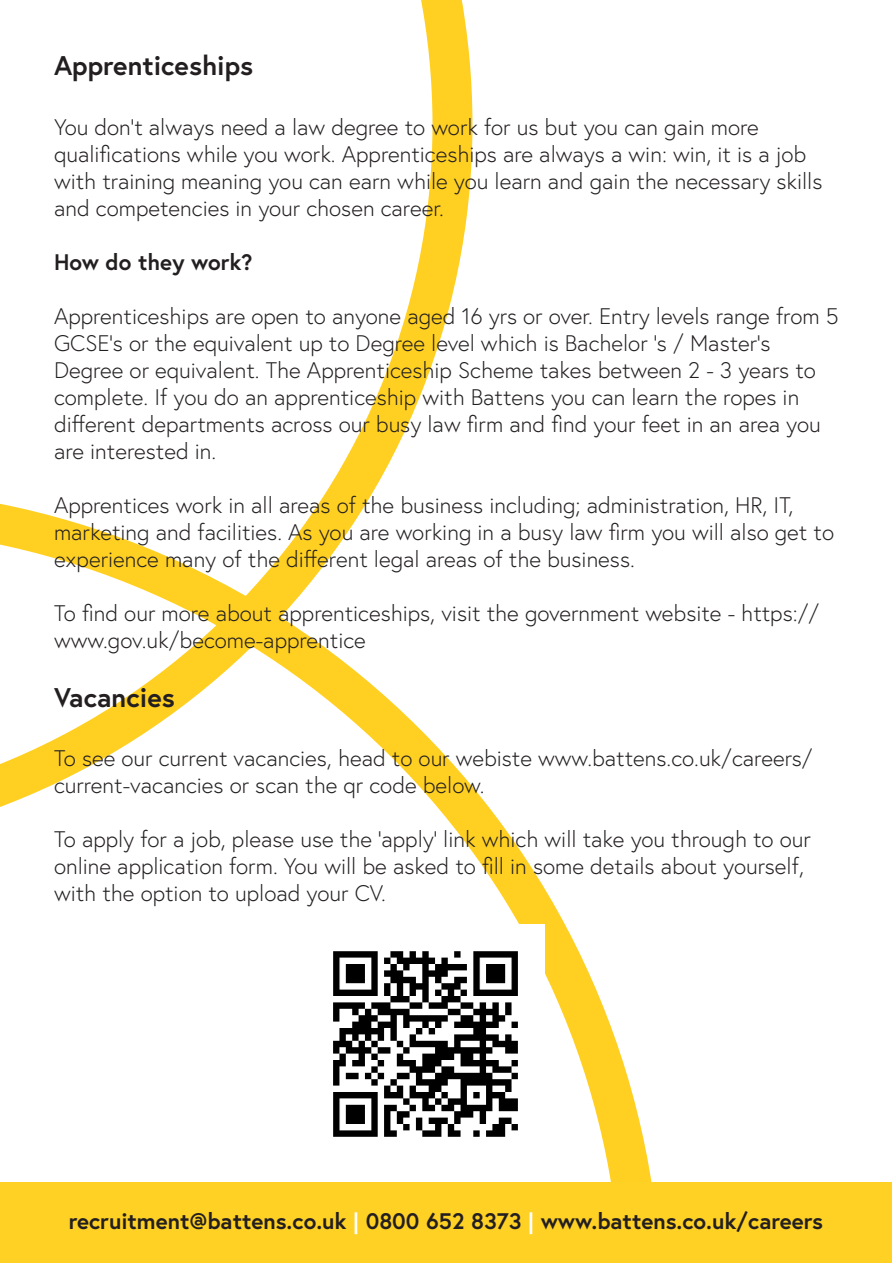
<style>
.page{position:relative;width:893px;height:1263px;background:#fff}
.page>*{position:absolute;margin:0;border:0;box-sizing:border-box;transform-origin:0 0}
.t1{font:700 27px "Europa";color:#231f20}
.t2{font:300 22.5px/27px "Europa";color:#231f20}
.t3{font:700 22.5px "Europa";color:#231f20}
.s1{color:#fff}
</style>
<div class="page">
<svg style="left:328px;top:0;width:144px;height:488px"></svg>
<svg style="left:0;top:488px;width:652px;height:694px"></svg>
<img style="left:306px;top:925px;width:239px;height:238px">
<div style="left:0;top:1182px;width:892px;height:81px;background:#ffd124"></div>
<p class="t1" style="left:54px;top:47px;width:201px">Apprenticeships</p>
<p class="t2" style="left:54px;top:113px;width:706px">You don’t always need a law degree to work for us but you can gain more</p>
<p class="t2" style="left:54px;top:140px;width:770px">qualifications while you work. Apprenticeships are always a win: win, it is a job with training meaning you can earn while you learn and gain the necessary skills and competencies in your chosen career.</p>
<p class="t3" style="left:54px;top:246px;width:200px">How do they work?</p>
<p class="t2" style="left:54px;top:302px;width:786px">Apprenticeships are open to anyone aged 16 yrs or over. Entry levels range from 5<br>GCSE’s or the equivalent up to Degree level which is Bachelor ‘s / Master’s</p>
<p class="t2" style="left:54px;top:356px;width:768px">Degree or equivalent. The Apprenticeship Scheme takes between 2 - 3 years to complete. If you do an apprenticeship with Battens you can learn the ropes in different departments across our busy law firm and find your feet in an area you are interested in.</p>
<p class="t2" style="left:54px;top:491px;width:782px">Apprentices work in all areas of the business including; administration, HR, IT, marketing and facilities. As you are working in a busy law firm you will also get to experience many of the different legal areas of the business.</p>
<p class="t2" style="left:54px;top:599px;width:767px">To find our more about apprenticeships, visit the government website - https:// www.gov.uk/become-apprentice</p>
<p class="t1" style="left:54px;top:679px;width:122px">Vacancies</p>
<p class="t2" style="left:54px;top:745px;width:760px">To see our current vacancies, head to our webiste www.battens.co.uk/careers/ current-vacancies or scan the qr code below.</p>
<p class="t2" style="left:54px;top:826px;width:758px">To apply for a job, please use the ‘apply’ link which will take you through to our online application form. You will be asked to fill in some details about yourself, with the option to upload your CV.</p>
<p class="t3" style="left:69px;top:1206px;width:756px">recruitment@battens.co.uk <span class="s1">|</span> 0800 652 8373 <span class="s1">|</span> www.battens.co.uk/careers</p>
</div>
